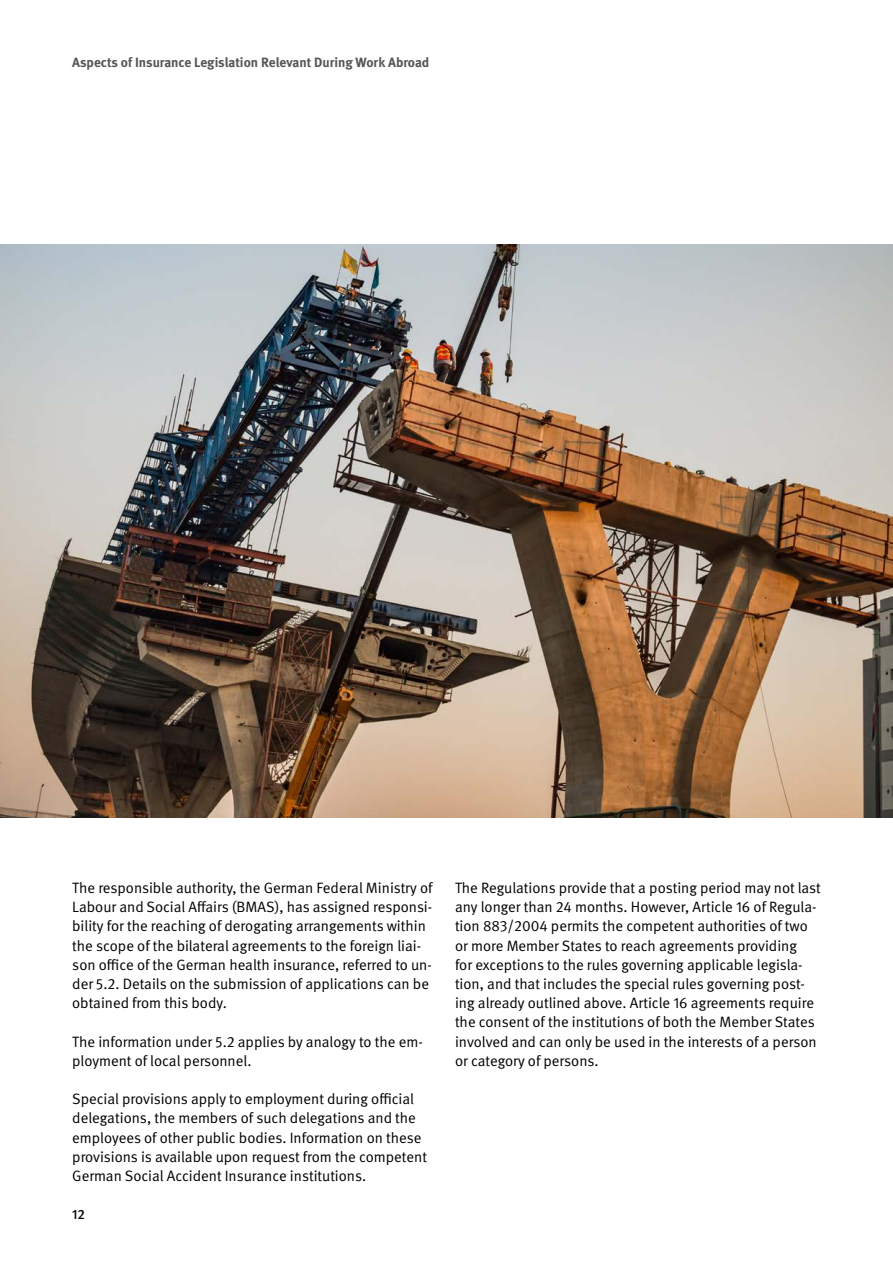
<style>
.page{position:relative;width:893px;height:1263px;background:#fff}
.page>*{position:absolute;margin:0;border:0;box-sizing:border-box;transform-origin:0 0}
.id273{font:15px/19.2px "DGUV Meta";color:#000}
.t1{font:700 13.5px "DGUV Meta";color:#575756}
.t2{font:500 13.5px "DGUV Meta";color:#000}
</style>
<div class="page">
<img style="left:0;top:245px;width:893px;height:572px">
<p class="t1" style="left:72px;top:54px;width:359px">Aspects of Insurance Legislation Relevant During Work Abroad</p>
<p class="id273" style="left:72px;top:878px;width:362px">The responsible authority, the German Federal Ministry of Labour and Social Affairs (BMAS), has assigned responsi&shy;bility for the reaching of derogating arrangements within the scope of the bilateral agreements to the foreign liai&shy;son office of the German health insurance, referred to un&shy;der 5.2. Details on the submission of applications can be obtained from this body.</p>
<p class="id273" style="left:72px;top:1032px;width:352px">The information under 5.2 applies by analogy to the em&shy;ployment of local personnel.</p>
<p class="id273" style="left:72px;top:1090px;width:356px">Special provisions apply to employment during official delegations, the members of such delegations and the employees of other public bodies. Information on these provisions is available upon request from the competent German Social Accident Insurance institutions.</p>
<p class="t2" style="left:72px;top:1207px;width:14px">12</p>
<p class="id273" style="left:455px;top:878px;width:367px">The Regulations provide that a posting period may not last any longer than 24 months. However, Article 16 of Regula&shy;tion 883/2004 permits the competent authorities of two or more Member States to reach agreements providing<br>for exceptions to the rules governing applicable legisla&shy;tion, and that includes the special rules governing post&shy;ing already outlined above. Article 16 agreements require the consent of the institutions of both the Member States involved and can only be used in the interests of a person or category of persons.</p>
</div>
